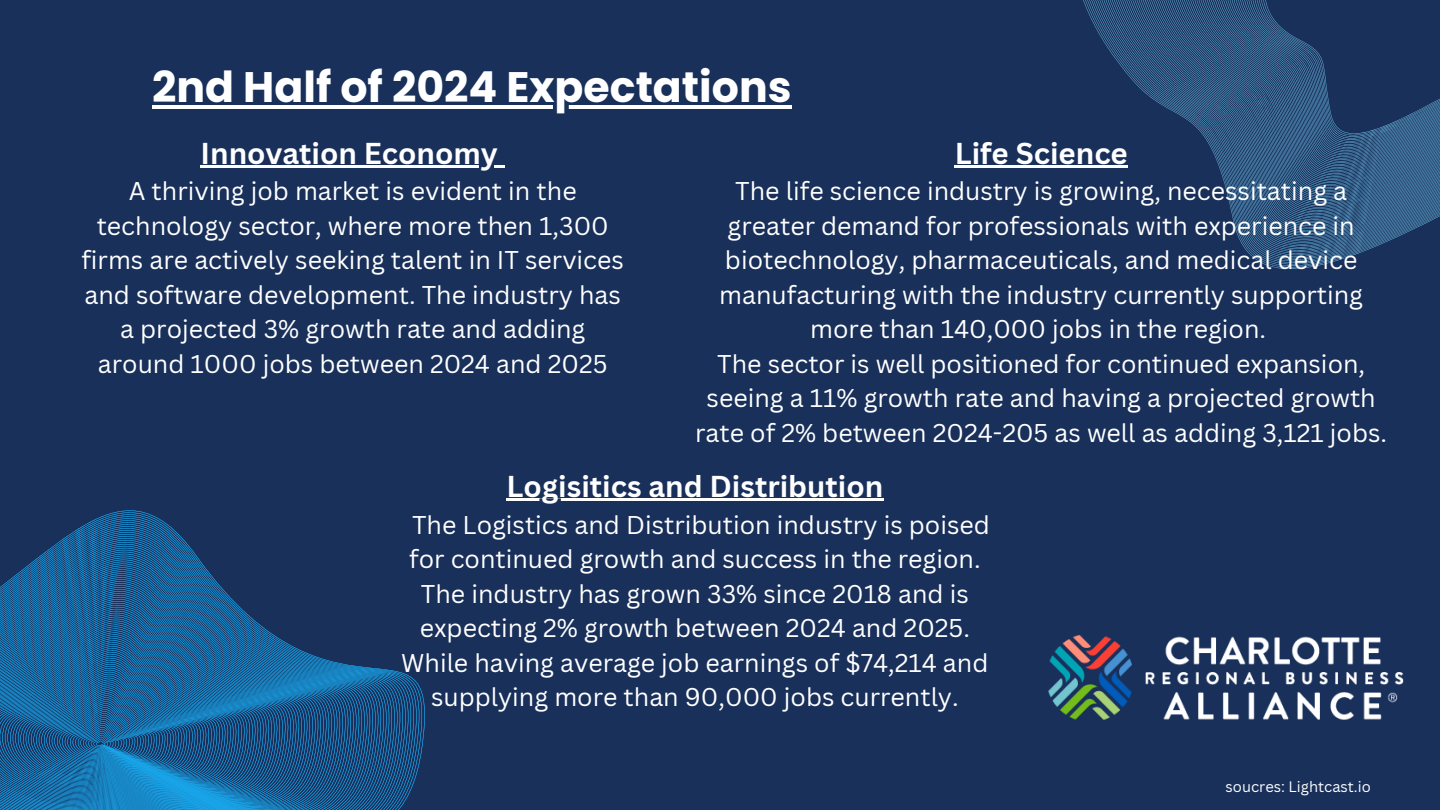
<style>
.page{position:relative;width:1440px;height:810px;background:#19305b}
.page>*{position:absolute;margin:0;border:0;box-sizing:border-box;transform-origin:0 0}
.t1{font:700 42.7px "Poppins";color:#fff}
.t2{font:700 29.4px "Canva Sans";color:#fff}
.t3{font:25px/34.5px "Canva Sans";color:#fff;text-align:center}
.t4{font:14.7px "Canva Sans";color:#fff}
</style>
<div class="page">
<svg style="left:0;top:510px;width:425px;height:300px"></svg>
<svg style="left:1070px;top:0;width:370px;height:269px"></svg>
<img style="left:1048px;top:634px;width:356px;height:86px">
<hr style="left:152px;top:105px;width:640px;height:3px;background:#fff">
<hr style="left:201px;top:165px;width:297px;height:2px;background:#fff">
<svg style="left:498px;top:165px;width:7px;height:2px"></svg>
<hr style="left:955px;top:165px;width:173px;height:2px;background:#fff">
<hr style="left:506px;top:499px;width:378px;height:2px;background:#fff">
<h1 class="t1" style="left:152px;top:58px;width:641px">2nd Half of 2024 Expectations</h1>
<h2 class="t2" style="left:201px;top:132px;width:299px">Innovation Economy</h2>
<h2 class="t3" style="left:81px;top:173px;width:544px">A thriving job market is evident in the technology sector, where more then 1,300 firms are actively seeking talent in IT services and software development. The industry has a projected 3% growth rate and adding around 1000 jobs between 2024 and 2025</h2>
<h2 class="t2" style="left:955px;top:132px;width:175px">Life Science</h2>
<h2 class="t3" style="left:695px;top:173px;width:693px">The life science industry is growing, necessitating a greater demand for professionals with experience in biotechnology, pharmaceuticals, and medical device manufacturing with the industry currently supporting more than 140,000 jobs in the region.<br>The sector is well positioned for continued expansion, seeing a 11% growth rate and having a projected growth rate of 2% between 2024-205 as well as adding 3,121 jobs.</h2>
<h2 class="t2" style="left:506px;top:466px;width:378px">Logisitics and Distribution</h2>
<h2 class="t3" style="left:401px;top:507px;width:590px">The Logistics and Distribution industry is poised for continued growth and success in the region.<br>The industry has grown 33% since 2018 and is expecting 2% growth between 2024 and 2025.<br>While having average job earnings of $74,214 and supplying more than 90,000 jobs currently.</h2>
<p class="t4" style="left:1226px;top:776px;width:147px">soucres: Lightcast.io</p>
</div>
